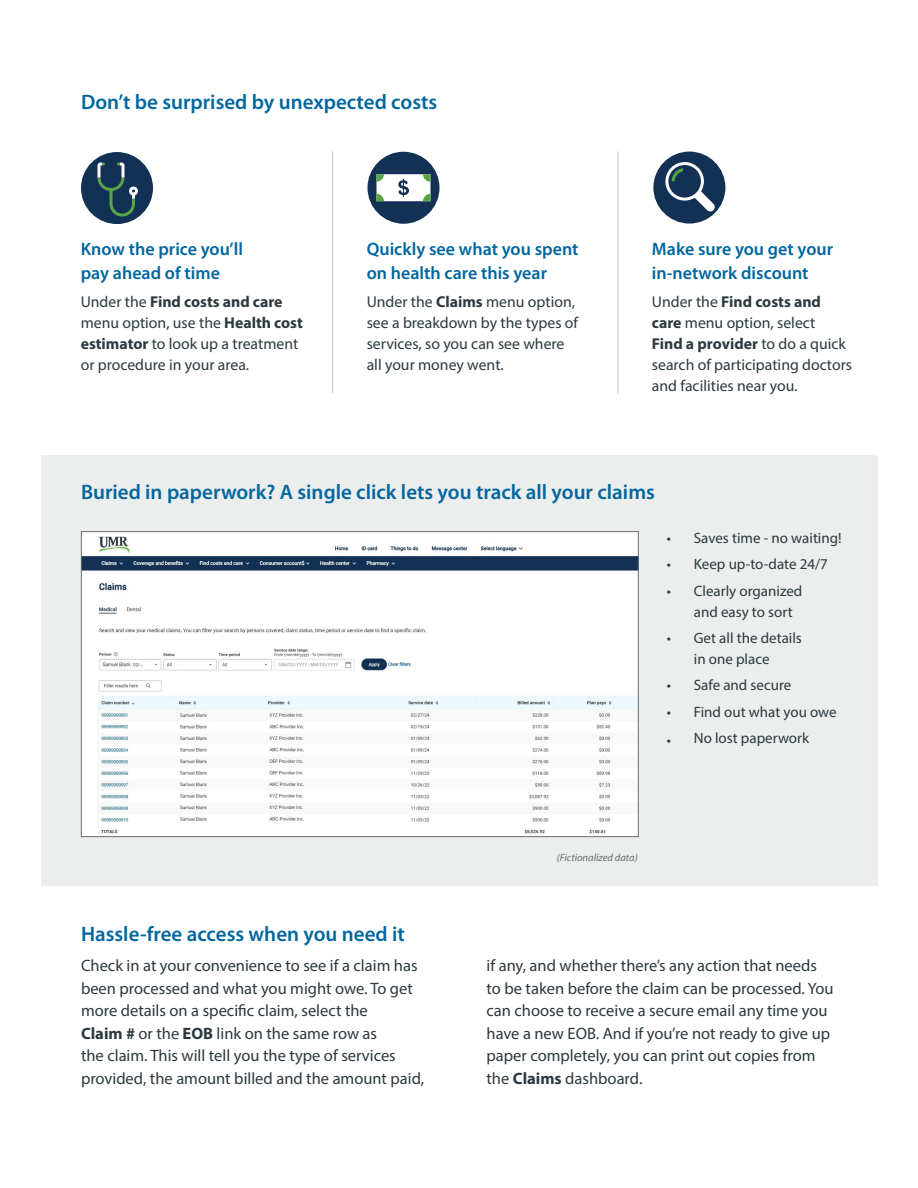
<style>
.page{position:relative;width:918px;height:1188px;background:#fff}
.page>*{position:absolute;margin:0;border:0;box-sizing:border-box;transform-origin:0 0}
.t1{font:600 21px "Myriad Pro";color:#02669f}
.t2{font:600 18px/24px "Myriad Pro";color:#02669f}
.t3{font:16.5px/22.5px "Myriad Pro";color:#2c393e}
.t4{font:15.75px/21px "Myriad Pro";color:#2c393e}
.t5{font:15px/21px "Myriad Pro";color:#2c393e}
.t6{font:italic 10.5px "Myriad Pro";color:#6a6b6c}
.s1{font-weight:700}
</style>
<div class="page">
<div style="left:41px;top:456px;width:837px;height:430px;background:#eceded"></div>
<div style="left:81px;top:152px;width:72px;height:72px;background:#133154;border-radius:50%"></div>
<svg style="left:98px;top:163px;width:40px;height:54px"></svg>
<hr style="left:332px;top:151px;width:1px;height:242px;background:#6a6b6c">
<div style="left:368px;top:152px;width:72px;height:72px;background:#133154;border-radius:50%"></div>
<svg style="left:376px;top:174px;width:54px;height:27px"></svg>
<hr style="left:618px;top:151px;width:1px;height:242px;background:#6a6b6c">
<div style="left:653px;top:152px;width:72px;height:72px;background:#133154;border-radius:50%"></div>
<svg style="left:664px;top:161px;width:51px;height:51px"></svg>
<img style="left:83px;top:533px;width:554px;height:302px">
<div style="left:81px;top:531px;width:558px;height:306px;border:1px solid #6a6b6c"></div>
<h2 class="t1" style="left:81px;top:91px;width:358px">Don’t be surprised by unexpected costs</h2>
<h3 class="t2" style="left:81px;top:237px;width:164px">Know the price you’ll pay ahead of time</h3>
<p class="t4" style="left:81px;top:291px;width:224px">Under the <span class="s1">Find costs and care </span>menu option, use the <span class="s1">Health cost estimator</span> to look up a treatment or procedure in your area.</p>
<h3 class="t2" style="left:367px;top:237px;width:213px">Quickly see what you spent on health care this year</h3>
<p class="t4" style="left:367px;top:291px;width:214px">Under the <span class="s1">Claims</span> menu option, see a breakdown by the types of services, so you can see where all your money went.</p>
<h3 class="t2" style="left:652px;top:237px;width:183px">Make sure you get your in-network discount</h3>
<p class="t4" style="left:652px;top:291px;width:202px">Under the <span class="s1">Find costs and care</span> menu option, select<br><span class="s1">Find a provider</span> to do a quick search of participating doctors and facilities near you.</p>
<h2 class="t1" style="left:81px;top:480px;width:575px">Buried in paperwork? A single click lets you track all your claims</h2>
<p class="t5" style="left:667px;top:527px;width:176px">• Saves time - no waiting!</p>
<p class="t5" style="left:667px;top:553px;width:163px">• Keep up-to-date 24/7</p>
<p class="t5" style="left:694px;top:580px;width:110px;text-indent:-27px">• Clearly organized and easy to sort</p>
<p class="t5" style="left:667px;top:627px;width:137px;text-align:center">• Get all the details in one place</p>
<p class="t5" style="left:667px;top:675px;width:126px">• Safe and secure</p>
<p class="t5" style="left:667px;top:701px;width:171px">• Find out what you owe</p>
<p class="t5" style="left:667px;top:727px;width:144px">• No lost paperwork</p>
<p class="t6" style="left:557px;top:851px;width:82px">(Fictionalized data)</p>
<h2 class="t1" style="left:81px;top:922px;width:325px">Hassle-free access when you need it</h2>
<p class="t3" style="left:81px;top:954px;width:345px">Check in at your convenience to see if a claim has been processed and what you might owe. To get more details on a specifc claim, select the<br><span class="s1">Claim #</span> or the <span class="s1">EOB</span> link on the same row as<br>the claim. This will tell you the type of services provided, the amount billed and the amount paid,</p>
<p class="t3" style="left:487px;top:954px;width:349px">if any, and whether there’s any action that needs to be taken before the claim can be processed. You can choose to receive a secure email any time you have a new EOB. And if you’re not ready to give up paper completely, you can print out copies from the <span class="s1">Claims</span> dashboard.</p>
</div>
